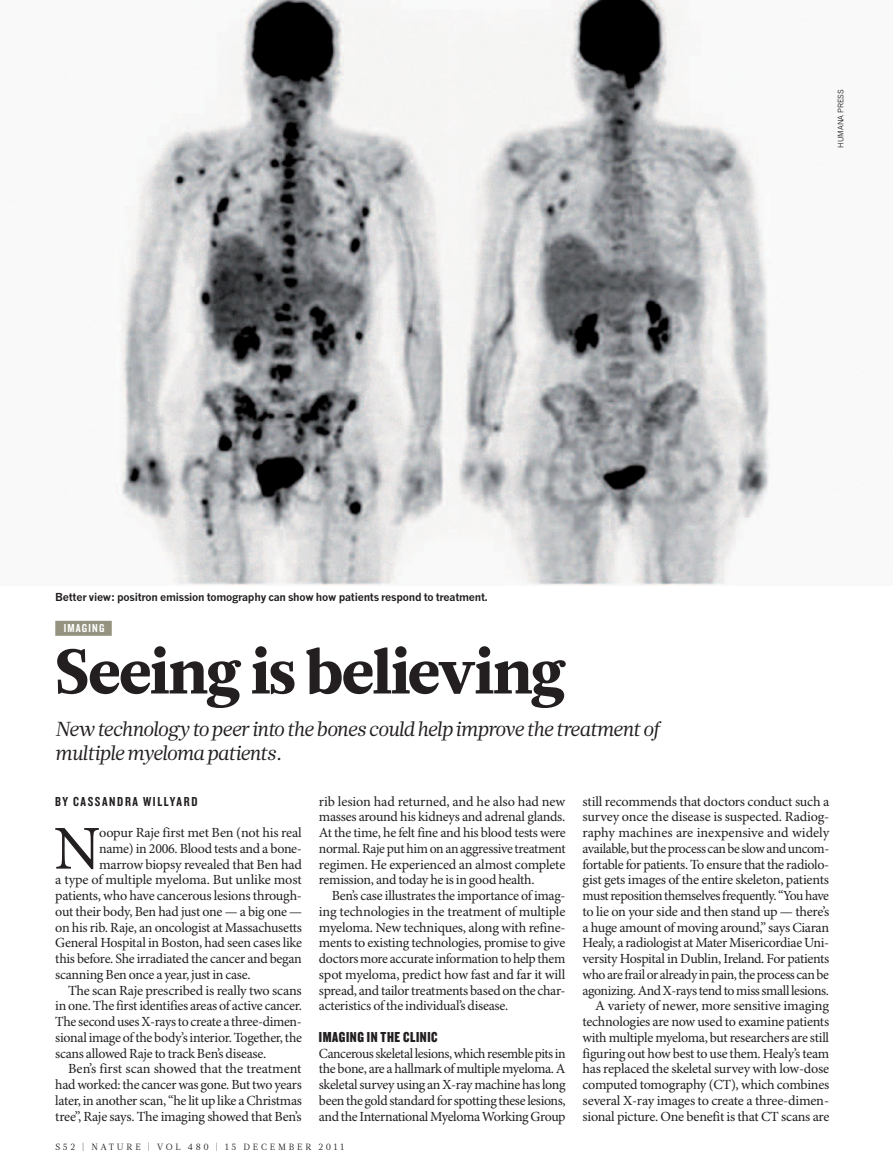
<style>
.page{position:relative;width:893px;height:1174px;background:#fff}
.page>*{position:absolute;margin:0;border:0;box-sizing:border-box;transform-origin:0 0}
.OUTLOOK_HEAD_42{font:900 63px "Glosa Math";letter-spacing:-.015em;color:#231f20}
.BODY_DROP_CAP{font:62.4px "Minion Pro";color:#231f20}
.OUTLOOK_INTRO{font:italic 20.25px/23.7px "Glosa Math";letter-spacing:-.02em;color:#231f20}
.CROSSHEAD{font:15px "Knockout 69 Full Liteweight";letter-spacing:.04em;color:#231f20}
.BODY_INDENT{font:13.95px/15.8px "Minion Pro";letter-spacing:-.02em;color:#231f20;text-align:justify}
.BODY_1ST_PARA{font:13.95px/15.8px "Minion Pro";letter-spacing:-.03em;color:#231f20;text-align:justify}
.BODY_DROP_CAP-2{font:13.95px "Minion Pro";letter-spacing:-.02em;color:#231f20}
.AUTHOR_BYLINE{font:13.5px "Knockout 49 Liteweight";letter-spacing:.12em;color:#231f20}
.SUBJECT_STRAP{font:12px "Knockout 49 Liteweight";letter-spacing:.1em;color:#fff}
.PIC_CAPTION{font:700 10.8px "News Gothic MTOT";letter-spacing:-.02em;color:#231f20}
.t1{font:9px "Glosa Math";letter-spacing:.305em;color:#231f20}
.PIC_CREDIT{font:7.5px "News Gothic MTOT";color:#231f20}
</style>
<div class="page">
<div style="left:55px;top:621px;width:57px;height:15px;background:#95937f"></div>
<img style="left:116px;top:0;width:654px;height:585px">
<p class="PIC_CREDIT" style="left:836px;top:148px;width:60px;rotate:-90deg">HUMANA PRESS</p>
<p class="PIC_CAPTION" style="left:55px;top:590px;width:434px">Better view: positron emission tomography can show how patients respond to treatment.</p>
<p class="SUBJECT_STRAP" style="left:64px;top:620px;width:42px">IMAGING</p>
<p class="OUTLOOK_HEAD_42" style="left:55px;top:630px;width:511px">Seeing is believing</p>
<p class="OUTLOOK_INTRO" style="left:55px;top:717px;width:606px">New technology to peer into the bones could help improve the treatment of multiple myeloma patients.</p>
<p class="AUTHOR_BYLINE" style="left:55px;top:792px;width:144px">BY CASSANDRA WILLYARD</p>
<p class="BODY_DROP_CAP" style="left:54px;top:811px;width:48px">N</p>
<p class="BODY_DROP_CAP-2" style="left:99px;top:824px;width:204px">oopur Raje first met Ben (not his real</p>
<p class="BODY_DROP_CAP-2" style="left:99px;top:840px;width:204px">name) in 2006. Blood tests and a bone-</p>
<p class="BODY_DROP_CAP-2" style="left:99px;top:855px;width:204px">marrow biopsy revealed that Ben had</p>
<p class="BODY_DROP_CAP-2" style="left:55px;top:871px;width:248px">a type of multiple myeloma. But unlike most</p>
<p class="BODY_DROP_CAP-2" style="left:55px;top:887px;width:248px">patients, who have cancerous lesions through-</p>
<p class="BODY_DROP_CAP-2" style="left:55px;top:903px;width:248px">out their body, Ben had just one — a big one —</p>
<p class="BODY_DROP_CAP-2" style="left:55px;top:918px;width:248px">on his rib. Raje, an oncologist at Massachusetts</p>
<p class="BODY_DROP_CAP-2" style="left:55px;top:934px;width:248px">General Hospital in Boston, had seen cases like</p>
<p class="BODY_DROP_CAP-2" style="left:55px;top:950px;width:248px">this before. She irradiated the cancer and began</p>
<p class="BODY_DROP_CAP-2" style="left:55px;top:966px;width:197px">scanning Ben once a year, just in case.</p>
<p class="BODY_INDENT" style="left:55px;top:983px;width:248px;text-indent:13px">The scan Raje prescribed is really two scans in one. The first identifies areas of active cancer.<br>The second uses X-rays to create a three-dimen&shy;sional image of the body’s interior. Together, the scans allowed Raje to track Ben’s disease.</p>
<p class="BODY_INDENT" style="left:55px;top:1061px;width:248px;text-indent:13px">Ben’s first scan showed that the treatment had worked: the cancer was gone. But two years later, in another scan, “he lit up like a Christmas tree”, Raje says. The imaging showed that Ben’s</p>
<p class="BODY_INDENT" style="left:319px;top:794px;width:248px">rib lesion had returned, and he also had new masses around his kidneys and adrenal glands.<br>At the time, he felt fine and his blood tests were normal. Raje put him on an aggressive treatment regimen. He experienced an almost complete remission, and today he is in good health.</p>
<p class="BODY_INDENT" style="left:319px;top:888px;width:248px;text-indent:13px">Ben’s case illustrates the importance of imag&shy;ing technologies in the treatment of multiple myeloma. New techniques, along with refine&shy;ments to existing technologies, promise to give doctors more accurate information to help them spot myeloma, predict how fast and far it will spread, and tailor treatments based on the char&shy;acteristics of the individual’s disease.</p>
<p class="CROSSHEAD" style="left:319px;top:1027px;width:120px">IMAGING IN THE CLINIC</p>
<p class="BODY_1ST_PARA" style="left:319px;top:1046px;width:248px">Cancerous skeletal lesions, which resemble pits in the bone, are a hallmark of multiple myeloma. A skeletal survey using an X-ray machine has long been the gold standard for spotting these lesions, and the International Myeloma Working Group</p>
<p class="t1" style="left:55px;top:1141px;width:290px">S52 | NATURE | VOL 480 | 15 DECEMBER 2011</p>
<p class="BODY_1ST_PARA" style="left:583px;top:794px;width:248px">still recommends that doctors conduct such a survey once the disease is suspected. Radiog&shy;raphy machines are inexpensive and widely available, but the process can be slow and uncom&shy;fortable for patients. To ensure that the radiolo&shy;gist gets images of the entire skeleton, patients must reposition themselves frequently. “You have to lie on your side and then stand up — there’s a huge amount of moving around,” says Ciaran Healy, a radiologist at Mater Misericordiae Uni&shy;versity Hospital in Dublin, Ireland. For patients who are frail or already in pain, the process can be agonizing. And X-rays tend to miss small lesions.</p>
<p class="BODY_INDENT" style="left:583px;top:998px;width:248px;text-indent:13px">A variety of newer, more sensitive imaging technologies are now used to examine patients with multiple myeloma, but researchers are still figuring out how best to use them. Healy’s team has replaced the skeletal survey with low-dose computed tomography (CT), which combines several X-ray images to create a three-dimen&shy;sional picture. One benefit is that CT scans are</p>
</div>
